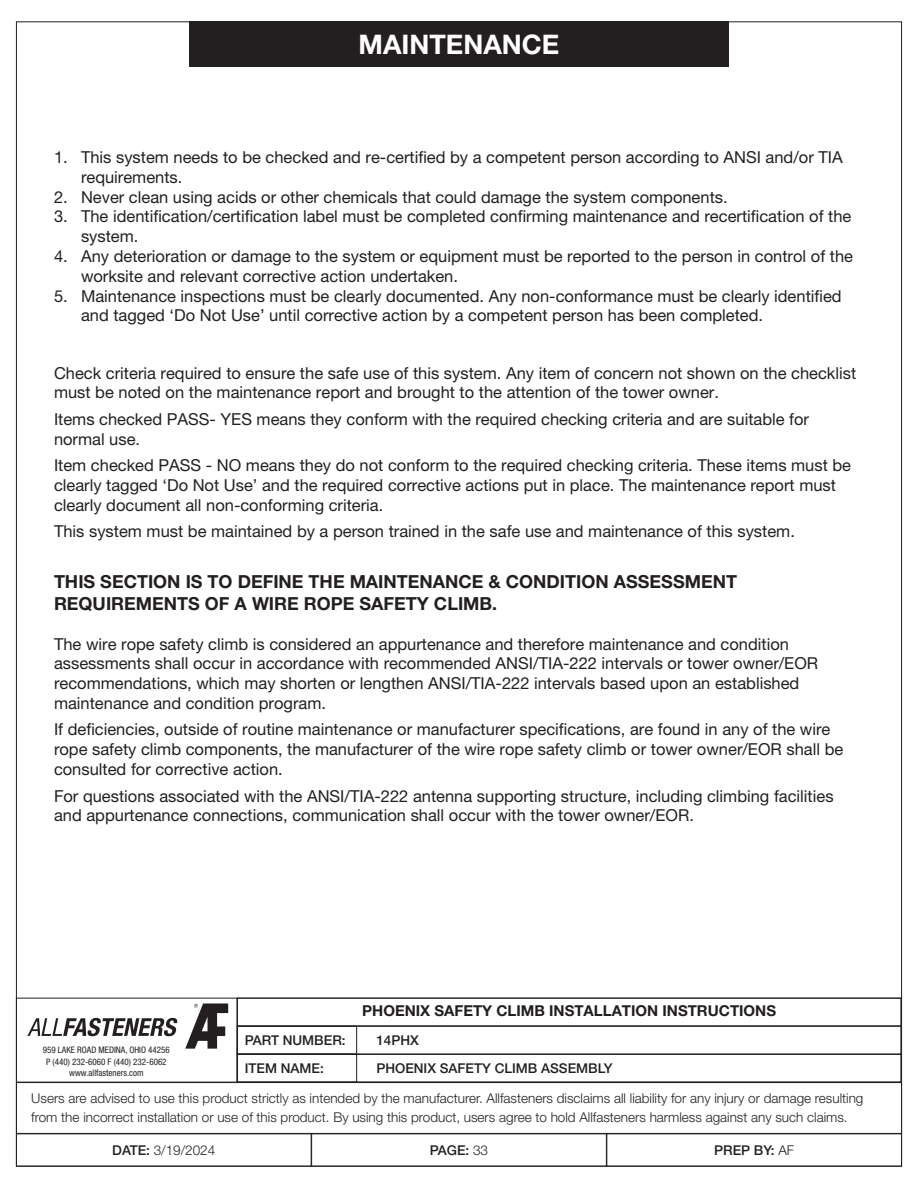
<style>
.page{position:relative;width:918px;height:1188px;background:#fff}
.page>*{position:absolute;margin:0;border:0;box-sizing:border-box;transform-origin:0 0}
.t1{font:700 27px "Helvetica Neue LT Pro";color:#fff}
.Heading_3{font:700 18px/21.6px "Helvetica Neue LT Pro";color:#231f20}
.techy_stuff_2{font:16.5px/19.8px "Helvetica Neue LT Pro";color:#231f20}
.t2{font:700 15px "Helvetica Neue LT Pro";color:#231f20}
.t3{font:300 13.5px/19.5px "Helvetica Neue LT Pro";color:#231f20}
.t4{font:500 13.5px/27.9px "Helvetica Neue LT Pro";color:#231f20}
.t5{font:condensed 9px/11.7px "Helvetica Neue LT Pro";color:#231f20;text-align:center}
.s1{font-weight:500}
.s2{font-weight:300}
</style>
<div class="page">
<div style="left:16px;top:1082px;width:886px;height:52px;border:1px solid #231f20"></div>
<div style="left:237px;top:998px;width:664px;height:28px;border:1px solid #231f20"></div>
<div style="left:237px;top:1054px;width:664px;height:28px;border:1px solid #231f20"></div>
<div style="left:237px;top:1026px;width:664px;height:28px;border:1px solid #231f20"></div>
<div style="left:237px;top:1026px;width:120px;height:28px;border:1px solid #231f20"></div>
<div style="left:237px;top:1054px;width:120px;height:28px;border:1px solid #231f20"></div>
<svg style="left:185px;top:1003px;width:43px;height:46px"></svg>
<svg style="left:27px;top:1018px;width:151px;height:18px"></svg>
<div style="left:189px;top:22px;width:540px;height:45px;background:#231f20"></div>
<h1 class="t1" style="left:359px;top:28px;width:202px">MAINTENANCE</h1>
<p class="techy_stuff_2" style="left:81px;top:147px;width:763px;text-indent:-27px">1. This system needs to be checked and re-certified by a competent person according to ANSI and/or TIA requirements.</p>
<p class="techy_stuff_2" style="left:54px;top:187px;width:675px">2. Never clean using acids or other chemicals that could damage the system components.</p>
<p class="techy_stuff_2" style="left:81px;top:206px;width:772px;text-indent:-27px">3. The identification/certification label must be completed confirming maintenance and recertification of the system.</p>
<p class="techy_stuff_2" style="left:81px;top:246px;width:774px;text-indent:-27px">4. Any deterioration or damage to the system or equipment must be reported to the person in control of the worksite and relevant corrective action undertaken.</p>
<p class="techy_stuff_2" style="left:81px;top:286px;width:762px;text-indent:-27px">5. Maintenance inspections must be clearly documented. Any non-conformance must be clearly identified and tagged ‘Do Not Use’ until corrective action by a competent person has been completed.</p>
<p class="techy_stuff_2" style="left:54px;top:363px;width:804px">Check criteria required to ensure the safe use of this system. Any item of concern not shown on the checklist must be noted on the maintenance report and brought to the attention of the tower owner.</p>
<p class="techy_stuff_2" style="left:54px;top:409px;width:757px">Items checked PASS- YES means they conform with the required checking criteria and are suitable for normal use.</p>
<p class="techy_stuff_2" style="left:54px;top:455px;width:799px">Item checked PASS - NO means they do not conform to the required checking criteria. These items must be clearly tagged ‘Do Not Use’ and the required corrective actions put in place. The maintenance report must clearly document all non-conforming criteria.</p>
<p class="techy_stuff_2" style="left:54px;top:521px;width:742px">This system must be maintained by a person trained in the safe use and maintenance of this system.</p>
<p class="Heading_3" style="left:54px;top:571px;width:685px">THIS SECTION IS TO DEFINE THE MAINTENANCE &amp; CONDITION ASSESSMENT<br>REQUIREMENTS OF A WIRE ROPE SAFETY CLIMB.</p>
<p class="techy_stuff_2" style="left:54px;top:634px;width:766px">The wire rope safety climb is considered an appurtenance and therefore maintenance and condition assessments shall occur in accordance with recommended ANSI/TIA-222 intervals or tower owner/EOR recommendations, which may shorten or lengthen ANSI/TIA-222 intervals based upon an established maintenance and condition program.</p>
<p class="techy_stuff_2" style="left:54px;top:719px;width:791px">If deficiencies, outside of routine maintenance or manufacturer specifications, are found in any of the wire rope safety climb components, the manufacturer of the wire rope safety climb or tower owner/EOR shall be consulted for corrective action.</p>
<p class="techy_stuff_2" style="left:54px;top:786px;width:781px">For questions associated with the ANSI/TIA-222 antenna supporting structure, including climbing facilities and appurtenance connections, communication shall occur with the tower owner/EOR.</p>
<p class="t5" style="left:43px;top:1044px;width:129px">959 LAKE ROAD MEDINA, OHIO 44256<br>P (440) 232-6060 F (440) 232-6062 www.allfasteners.com</p>
<p class="t4" style="left:245px;top:1026px;width:102px">PART NUMBER:<br>ITEM NAME:</p>
<p class="t2" style="left:362px;top:1002px;width:415px">PHOENIX SAFETY CLIMB INSTALLATION INSTRUCTIONS</p>
<p class="t4" style="left:376px;top:1026px;width:238px">14PHX<br>PHOENIX SAFETY CLIMB ASSEMBLY</p>
<p class="t3" style="left:31px;top:1088px;width:834px">Users are advised to use this product strictly as intended by the manufacturer. Allfasteners disclaims all liability for any injury or damage resulting from the incorrect installation or use of this product. By using this product, users agree to hold Allfasteners harmless against any such claims.</p>
<p class="t3" style="left:112px;top:1140px;width:105px"><span class="s1">DATE:</span> 3/19/2024</p>
<p class="t4" style="left:430px;top:1136px;width:60px">PAGE: <span class="s2">33</span></p>
<p class="t4" style="left:714px;top:1136px;width:82px">PREP BY: <span class="s2">AF</span></p>
</div>
